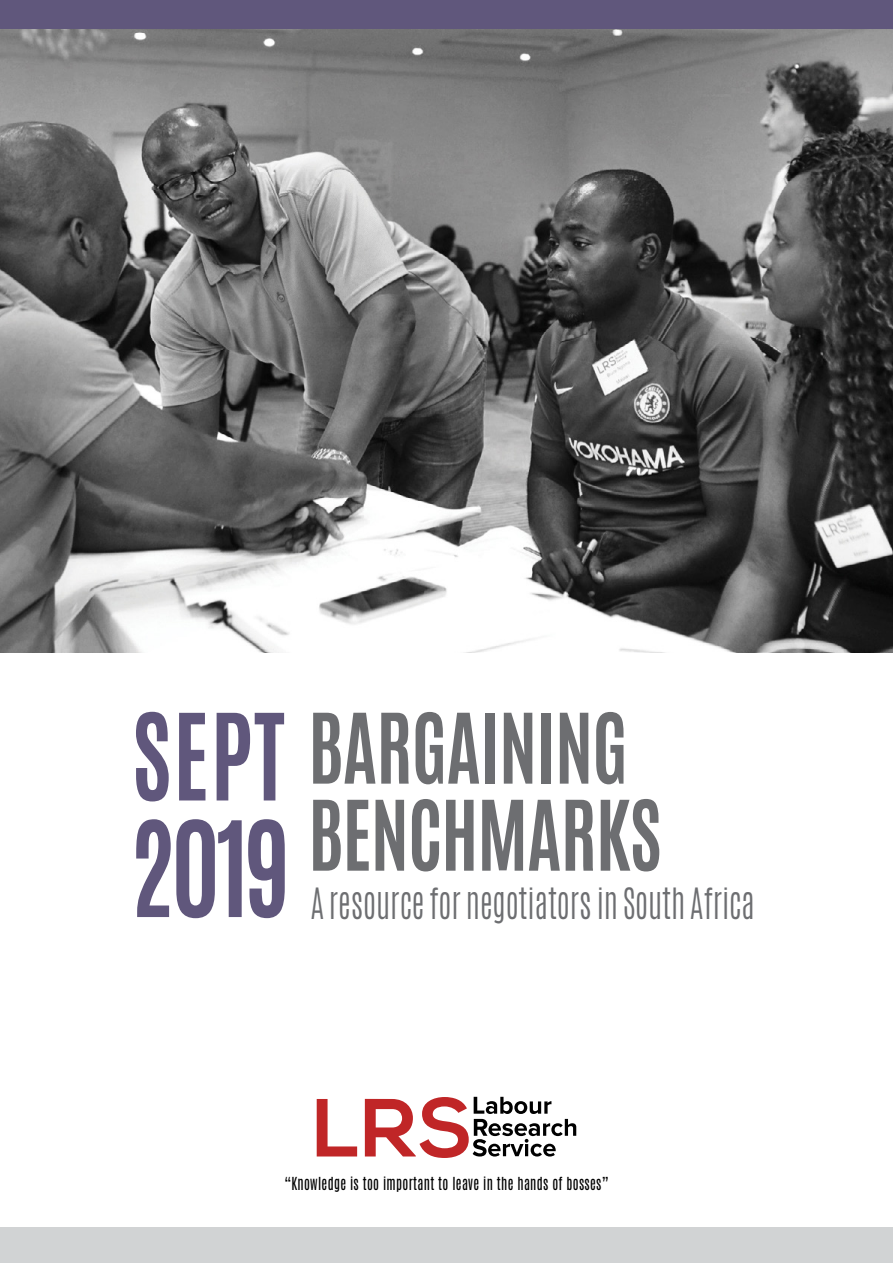
<style>
.page{position:relative;width:893px;height:1263px;background:#fff}
.page>*{position:absolute;margin:0;border:0;box-sizing:border-box;transform-origin:0 0}
.t1{font:700 112.5px "Antonio";color:#60577c;scale:.88 1}
.t2{font:700 102px "Antonio";color:#60577c;scale:.88 1}
.t3{font:700 82.5px/87px "Antonio";letter-spacing:-.01em;color:#6d6e71;scale:.88 1}
.t4{font:300 36px "Antonio";letter-spacing:-.005em;color:#6d6e71;scale:.88 1}
.t5{font:15px "Antonio";letter-spacing:.025em;color:#000;scale:.88 1}
</style>
<div class="page">
<div style="left:0;top:0;width:893px;height:30px;background:#60577c"></div>
<div style="left:0;top:1228px;width:893px;height:35px;background:#d1d3d4"></div>
<svg style="left:317px;top:1097px;width:259px;height:61px"></svg>
<img style="left:0;top:30px;width:893px;height:623px">
<h2 class="t2" style="left:132px;top:680px;width:175px">SEPT</h2>
<h1 class="t1" style="left:129px;top:784px;width:185px">2019</h1>
<h3 class="t3" style="left:308px;top:706px;width:403px">BARGAINING<br>BENCHMARKS</h3>
<h3 class="t4" style="left:311px;top:877px;width:506px">A resource for negotiators in South Africa</h3>
<p class="t5" style="left:284px;top:1173px;width:370px">“Knowledge is too important to leave in the hands of bosses”</p>
</div>
